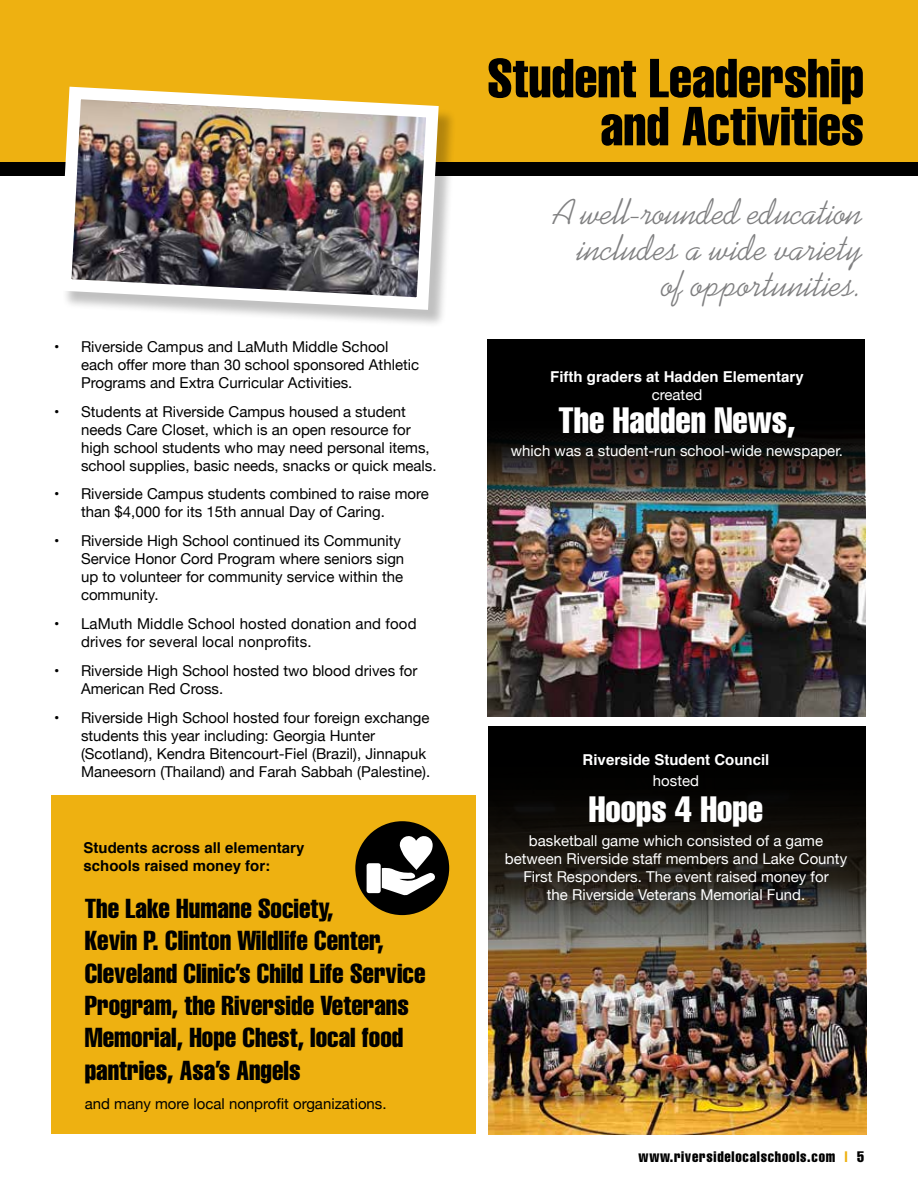
<style>
.page{position:relative;width:918px;height:1188px;background:#fff}
.page>*{position:absolute;margin:0;border:0;box-sizing:border-box;transform-origin:0 0}
.t1{font:extra-condensed 54px/48px "Helvetica";color:#000;text-align:right}
.t2{font:36px/36px "Kaufmann BT";color:#808081;text-align:right}
.t3{font:extra-condensed 36px "Helvetica";color:#fff}
.t4{font:extra-condensed 27px/32.4px "Helvetica";color:#000}
.t5{font:15px/18px "Helvetica Neue";color:#000}
.t6{font:15px/18px "Helvetica Neue";color:#fff;text-align:center}
.t7{font:700 15px "Helvetica";color:#fff}
.t8{font:700 15px/18px "Helvetica";color:#000}
.t9{font:extra-condensed 15px "Helvetica";letter-spacing:.05em;color:#000}
.s1{color:#eeb111}
</style>
<div class="page">
<div style="left:487px;top:339px;width:378px;height:377px;background:#000"></div>
<img style="left:487px;top:436px;width:378px;height:280px">
<div style="left:0;top:0;width:918px;height:162px;background:#eeb111"></div>
<div style="left:0;top:162px;width:918px;height:14px;background:#000"></div>
<div style="left:62px;top:89px;width:395px;height:239px;background:#000;opacity:.25"></div>
<img style="left:62px;top:86px;width:383px;height:230px">
<div style="left:51px;top:796px;width:424px;height:338px;background:#eeb111"></div>
<div style="left:488px;top:727px;width:378px;height:407px;background:#000"></div>
<img style="left:488px;top:801px;width:378px;height:333px">
<div style="left:355px;top:821px;width:94px;height:94px;background:#000;border-radius:50%"></div>
<svg style="left:367px;top:835px;width:69px;height:60px"></svg>
<p class="t5" style="left:81px;top:338px;width:340px;text-indent:-27px">• Riverside Campus and LaMuth Middle School each offer more than 30 school sponsored Athletic<br>Programs and Extra Curricular Activities.</p>
<p class="t5" style="left:81px;top:403px;width:357px;text-indent:-27px">• Students at Riverside Campus housed a student needs Care Closet, which is an open resource for high school students who may need personal items, school supplies, basic needs, snacks or quick meals.</p>
<p class="t5" style="left:81px;top:486px;width:349px;text-indent:-27px">• Riverside Campus students combined to raise more than $4,000 for its 15th annual Day of Caring.</p>
<p class="t5" style="left:81px;top:533px;width:325px;text-indent:-27px">• Riverside High School continued its Community Service Honor Cord Program where seniors sign up to volunteer for community service within the community.</p>
<p class="t5" style="left:81px;top:616px;width:337px;text-indent:-27px">• LaMuth Middle School hosted donation and food drives for several local nonprofits.</p>
<p class="t5" style="left:81px;top:662px;width:338px;text-indent:-27px">• Riverside High School hosted two blood drives for<br>American Red Cross.</p>
<p class="t5" style="left:81px;top:709px;width:351px;text-indent:-27px">• Riverside High School hosted four foreign exchange students this year including: Georgia Hunter (Scotland), Kendra Bitencourt-Fiel (Brazil), Jinnapuk Maneesorn (Thailand) and Farah Sabbah (Palestine).</p>
<p class="t8" style="left:84px;top:839px;width:222px">Students across all elementary schools raised money for:</p>
<h3 class="t4" style="left:85px;top:892px;width:342px">The Lake Humane Society,<br>Kevin P. Clinton Wildlife Center,<br>Cleveland Clinic’s Child Life Service<br>Program, the Riverside Veterans<br>Memorial, Hope Chest, local food pantries, Asa’s Angels</h3>
<p class="t5" style="left:85px;top:1095px;width:303px">and many more local nonprofit organizations.</p>
<h1 class="t1" style="left:487px;top:53px;width:378px">Student Leadership and Activities</h1>
<h2 class="t2" style="left:554px;top:195px;width:311px">A well-rounded education includes a wide variety of opportunities.</h2>
<p class="t7" style="left:550px;top:364px;width:255px">Fifth graders at Hadden Elementary</p>
<p class="t6" style="left:652px;top:386px;width:52px">created</p>
<h2 class="t3" style="left:558px;top:397px;width:239px">The Hadden News,</h2>
<p class="t6" style="left:511px;top:443px;width:334px">which was a student-run school-wide newspaper.</p>
<p class="t7" style="left:583px;top:748px;width:188px">Riverside Student Council</p>
<p class="t6" style="left:653px;top:773px;width:48px">hosted</p>
<h2 class="t3" style="left:589px;top:787px;width:176px">Hoops 4 Hope</h2>
<p class="t6" style="left:505px;top:832px;width:344px">basketball game which consisted of a game between Riverside staff members and Lake County First Responders. The event raised money for<br>the Riverside Veterans Memorial Fund.</p>
<p class="t9" style="left:639px;top:1147px;width:227px">www.riversidelocalschools.com <span class="s1">|</span> 5</p>
</div>
